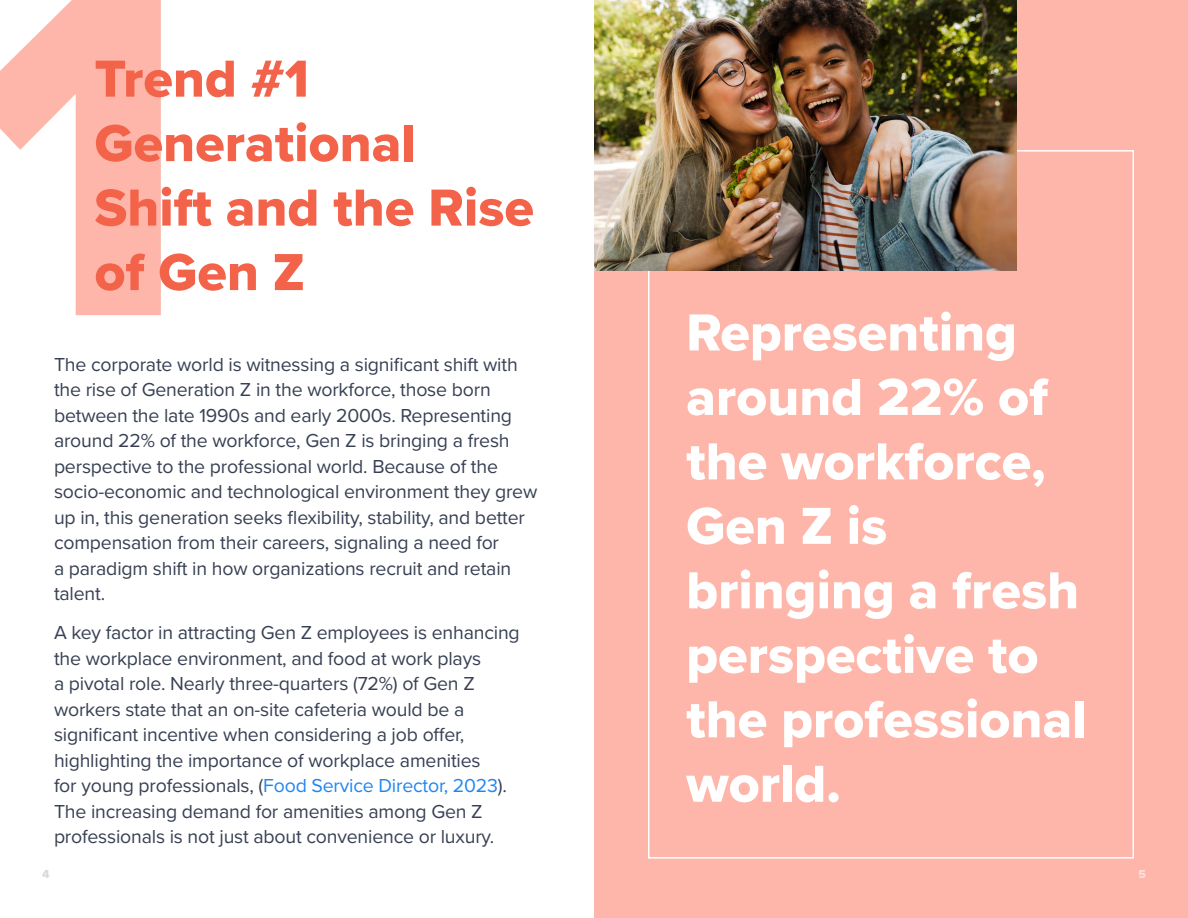
<style>
.page{position:relative;width:1188px;height:918px;background:#fff}
.page>*{position:absolute;margin:0;border:0;box-sizing:border-box;transform-origin:0 0}
.t1{font:54px/64.5px "Proxima Nova Extrabld";color:#fff}
.t2{font:54px/64.5px "Proxima Nova Extrabld";color:#f3634a}
.t3{font:19.5px/25.5px "Proxima Nova";letter-spacing:-.01em;color:#374053}
.t4{font:12px "Proxima Nova Extrabld";color:#d7d9dd}
.t5{font:12px "Proxima Nova Extrabld";color:#fde0db}
.s1{color:#2086f0}
</style>
<div class="page">
<svg style="left:0;top:0;width:161px;height:315px;fill:#fdb6a9"></svg>
<div style="left:594px;top:0;width:594px;height:918px;background:#fdb6a9"></div>
<img style="left:595px;top:1px;width:422px;height:269px">
<h1 class="t2" style="left:94px;top:46px;width:441px">Trend #1<br>Generational<br>Shift and the Rise of Gen Z</h1>
<p class="t3" style="left:54px;top:351px;width:485px">The corporate world is witnessing a significant shift with the rise of Generation Z in the workforce, those born between the late 1990s and early 2000s. Representing around 22% of the workforce, Gen Z is bringing a fresh perspective to the professional world. Because of the socio-economic and technological environment they grew up in, this generation seeks flexibility, stability, and better compensation from their careers, signaling a need for<br>a paradigm shift in how organizations recruit and retain talent.</p>
<p class="t3" style="left:54px;top:619px;width:467px">A key factor in attracting Gen Z employees is enhancing the workplace environment, and food at work plays<br>a pivotal role. Nearly three-quarters (72%) of Gen Z workers state that an on-site cafeteria would be a significant incentive when considering a job offer, highlighting the importance of workplace amenities<br>for young professionals, (<span class="s1">Food Service Director, 2023</span>).<br>The increasing demand for amenities among Gen Z professionals is not just about convenience or luxury.</p>
<h1 class="t1" style="left:686px;top:299px;width:402px">Representing around 22% of the workforce,<br>Gen Z is bringing a fresh perspective to the professional world.</h1>
<p class="t4" style="left:42px;top:865px;width:9px">4</p>
<p class="t5" style="left:1139px;top:865px;width:9px">5</p>
</div>
